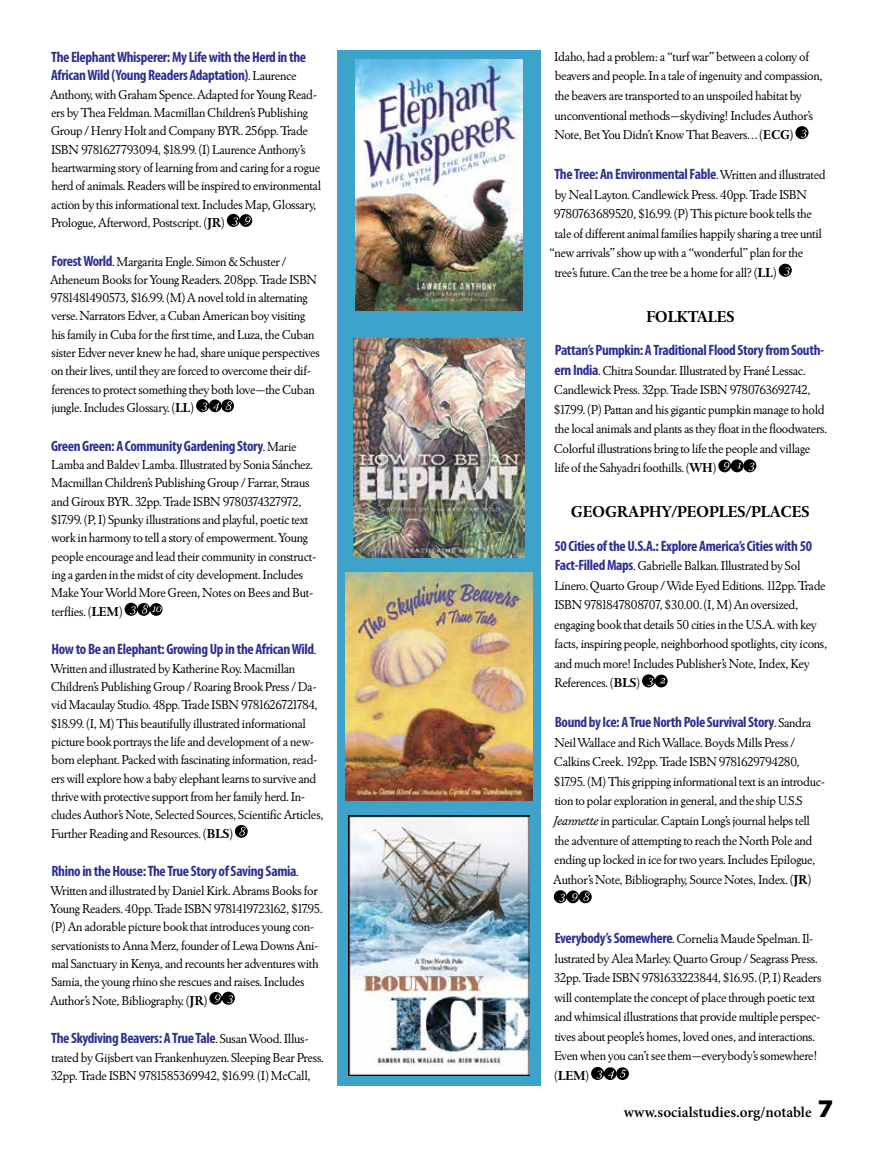
<style>
.page{position:relative;width:878px;height:1161px;background:#fff}
.page>*{position:absolute;margin:0;border:0;box-sizing:border-box;transform-origin:0 0}
.t1{font:700 16.5px "Winchester New ITC";letter-spacing:-.025em;color:#000}
.t2{font:700 condensed 15px/18.3px "Myriad Pro";letter-spacing:-.025em;color:#2e3092}
.t3{font:600 15px "Minion Pro";color:#000}
.t4{font:13.5px/18.3px "Winchester New ITC";letter-spacing:-.025em;color:#000}
.s1{font-family:"Winchester New ITC";font-weight:400;font-stretch:normal;font-size:13.5px;color:#000}
.s2{font-weight:700}
.s3{font-family:"Myriad Pro";font-weight:700;font-stretch:condensed;font-size:15px;color:#2e3092}
.s4{font-style:italic}
.s5{font-family:"Myriad Pro";font-weight:900;font-stretch:semi-expanded;font-size:25.5px}
</style>
<div class="page">
<svg style="left:227px;top:214px;width:13px;height:13px"></svg>
<svg style="left:232px;top:217px;width:6px;height:8px"></svg>
<svg style="left:239px;top:214px;width:13px;height:13px"></svg>
<svg style="left:245px;top:217px;width:5px;height:8px"></svg>
<svg style="left:196px;top:399px;width:13px;height:13px"></svg>
<svg style="left:201px;top:403px;width:6px;height:8px"></svg>
<svg style="left:209px;top:399px;width:12px;height:13px"></svg>
<svg style="left:213px;top:403px;width:6px;height:8px"></svg>
<svg style="left:221px;top:399px;width:13px;height:13px"></svg>
<svg style="left:226px;top:401px;width:6px;height:9px"></svg>
<svg style="left:125px;top:603px;width:13px;height:13px"></svg>
<svg style="left:130px;top:606px;width:6px;height:8px"></svg>
<svg style="left:137px;top:603px;width:13px;height:13px"></svg>
<svg style="left:150px;top:603px;width:12px;height:13px"></svg>
<svg style="left:142px;top:605px;width:20px;height:9px"></svg>
<svg style="left:235px;top:825px;width:13px;height:13px"></svg>
<svg style="left:239px;top:827px;width:6px;height:9px"></svg>
<svg style="left:209px;top:992px;width:13px;height:13px"></svg>
<svg style="left:215px;top:995px;width:5px;height:8px"></svg>
<svg style="left:222px;top:992px;width:13px;height:13px"></svg>
<svg style="left:227px;top:995px;width:6px;height:8px"></svg>
<svg style="left:795px;top:126px;width:13px;height:13px"></svg>
<svg style="left:800px;top:130px;width:6px;height:8px"></svg>
<svg style="left:778px;top:264px;width:13px;height:13px"></svg>
<svg style="left:784px;top:267px;width:5px;height:8px"></svg>
<svg style="left:718px;top:460px;width:13px;height:12px"></svg>
<svg style="left:723px;top:462px;width:6px;height:8px"></svg>
<svg style="left:730px;top:459px;width:13px;height:13px"></svg>
<svg style="left:737px;top:463px;width:4px;height:5px"></svg>
<svg style="left:743px;top:459px;width:13px;height:13px"></svg>
<svg style="left:748px;top:463px;width:6px;height:8px"></svg>
<svg style="left:642px;top:674px;width:13px;height:13px"></svg>
<svg style="left:647px;top:678px;width:6px;height:8px"></svg>
<svg style="left:654px;top:675px;width:13px;height:12px"></svg>
<svg style="left:659px;top:678px;width:6px;height:5px"></svg>
<svg style="left:554px;top:890px;width:13px;height:13px"></svg>
<svg style="left:559px;top:894px;width:6px;height:8px"></svg>
<svg style="left:566px;top:891px;width:13px;height:12px"></svg>
<svg style="left:572px;top:893px;width:5px;height:8px"></svg>
<svg style="left:579px;top:890px;width:12px;height:13px"></svg>
<svg style="left:583px;top:892px;width:6px;height:9px"></svg>
<div style="left:591px;top:1067px;width:13px;height:13px;background:#000;border-radius:50%"></div>
<svg style="left:596px;top:1070px;width:6px;height:9px"></svg>
<svg style="left:603px;top:1067px;width:13px;height:13px"></svg>
<svg style="left:608px;top:1070px;width:6px;height:9px"></svg>
<svg style="left:616px;top:1067px;width:13px;height:13px"></svg>
<svg style="left:620px;top:1069px;width:6px;height:9px"></svg>
<div style="left:337px;top:51px;width:203px;height:1035px;background:#3ea3cb"></div>
<img style="left:355px;top:60px;width:167px;height:251px">
<img style="left:353px;top:339px;width:171px;height:219px">
<img style="left:345px;top:572px;width:188px;height:229px">
<img style="left:348px;top:816px;width:181px;height:259px">
<p class="t2" style="left:51px;top:48px;width:257px">The Elephant Whisperer: My Life with the Herd in the<br>African Wild (Young Readers Adaptation)<span class="s1">. Laurence</span></p>
<p class="t4" style="left:50px;top:85px;width:272px">Anthony, with Graham Spence. Adapted for Young Read&shy;ers by Thea Feldman. Macmillan Children’s Publishing Group / Henry Holt and Company BYR. 256pp. Trade ISBN 9781627793094, $18.99. (I) Laurence Anthony’s heartwarming story of learning from and caring for a rogue herd of animals. Readers will be inspired to environmental action by this informational text. Includes Map, Glossary, Prologue, Afterword, Postscript. (<span class="s2">JR</span>)</p>
<p class="t4" style="left:50px;top:252px;width:271px"><span class="s3">Forest World</span>. Margarita Engle. Simon &amp; Schuster / Atheneum Books for Young Readers. 208pp. Trade ISBN 9781481490573, $16.99. (M) A novel told in alternating verse. Narrators Edver, a Cuban American boy visiting his family in Cuba for the first time, and Luza, the Cuban sister Edver never knew he had, share unique perspectives on their lives, until they are forced to overcome their dif&shy;ferences to protect something they both love—the Cuban jungle. Includes Glossary. (<span class="s2">LL</span>)</p>
<p class="t2" style="left:51px;top:437px;width:247px">Green Green: A Community Gardening Story<span class="s1">. Marie</span></p>
<p class="t4" style="left:51px;top:455px;width:267px">Lamba and Baldev Lamba. Illustrated by Sonia Sánchez.<br>Macmillan Children’s Publishing Group / Farrar, Straus and Giroux BYR. 32pp. Trade ISBN 9780374327972, $17.99. (P, I) Spunky illustrations and playful, poetic text work in harmony to tell a story of empowerment. Young people encourage and lead their community in construct&shy;ing a garden in the midst of city development. Includes Make Your World More Green, Notes on Bees and But&shy;terflies. (<span class="s2">LEM</span>)</p>
<p class="t2" style="left:52px;top:641px;width:266px">How to Be an Elephant: Growing Up in the African Wild<span class="s1">.</span></p>
<p class="t4" style="left:51px;top:659px;width:274px">Written and illustrated by Katherine Roy. Macmillan Children’s Publishing Group / Roaring Brook Press / Da&shy;vid Macaulay Studio. 48pp. Trade ISBN 9781626721784, $18.99. (I, M) This beautifully illustrated informational picture book portrays the life and development of a new&shy;born elephant. Packed with fascinating information, read&shy;ers will explore how a baby elephant learns to survive and thrive with protective support from her family herd. In&shy;cludes Author’s Note, Selected Sources, Scientific Articles, Further Reading and Resources. (<span class="s2">BLS</span>)</p>
<p class="t2" style="left:52px;top:862px;width:248px">Rhino in the House: The True Story of Saving Samia<span class="s1">.</span></p>
<p class="t4" style="left:50px;top:881px;width:274px">Written and illustrated by Daniel Kirk. Abrams Books for Young Readers. 40pp. Trade ISBN 9781419723162, $17.95. (P) An adorable picture book that introduces young con&shy;servationists to Anna Merz, founder of Lewa Downs Ani&shy;mal Sanctuary in Kenya, and recounts her adventures with Samia, the young rhino she rescues and raises. Includes Author’s Note, Bibliography. (<span class="s2">JR</span>)</p>
<p class="t2" style="left:51px;top:1029px;width:259px">The Skydiving Beavers: A True Tale<span class="s1">. Susan Wood. Illus-</span></p>
<p class="t4" style="left:51px;top:1048px;width:274px">trated by Gijsbert van Frankenhuyzen. Sleeping Bear Press.<br>32pp. Trade ISBN 9781585369942, $16.99. (I) McCall,</p>
<p class="t4" style="left:554px;top:46px;width:270px;line-height:19.5px">Idaho, had a problem: a “turf war” between a colony of beavers and people. In a tale of ingenuity and compassion, the beavers are transported to an unspoiled habitat by unconventional methods—skydiving! Includes Author’s Note, Bet You Didn’t Know That Beavers… (<span class="s2">ECG</span>)</p>
<p class="t2" style="left:554px;top:165px;width:273px">The Tree: An Environmental Fable<span class="s1">. Written and illustrated</span></p>
<p class="t4" style="left:554px;top:185px;width:254px">by Neal Layton. Candlewick Press. 40pp. Trade ISBN</p>
<p class="t4" style="left:553px;top:204px;width:260px">9780763689520, $16.99. (P) This picture book tells the</p>
<p class="t4" style="left:554px;top:224px;width:269px">tale of different animal families happily sharing a tree until</p>
<p class="t4" style="left:549px;top:243px;width:255px">“new arrivals” show up with a “wonderful” plan for the</p>
<p class="t4" style="left:554px;top:263px;width:224px">tree’s future. Can the tree be a home for all? (<span class="s2">LL</span>)</p>
<p class="t1" style="left:646px;top:307px;width:90px">FOLKTALES</p>
<p class="t2" style="left:554px;top:341px;width:271px">Pattan’s Pumpkin: A Traditional Flood Story from South-</p>
<p class="t4" style="left:554px;top:360px;width:274px;line-height:19.5px"><span class="s3">ern India</span>. Chitra Soundar. Illustrated by Frané Lessac.<br>Candlewick Press. 32pp. Trade ISBN 9780763692742, $17.99. (P) Pattan and his gigantic pumpkin manage to hold the local animals and plants as they float in the floodwaters.<br>Colorful illustrations bring to life the people and village life of the Sahyadri foothills. (<span class="s2">WH</span>)</p>
<p class="t1" style="left:571px;top:502px;width:240px">GEOGRAPHY/PEOPLES/PLACES</p>
<p class="t2" style="left:554px;top:537px;width:259px">50 Cities of the U.S.A.: Explore America’s Cities with 50</p>
<p class="t4" style="left:554px;top:556px;width:274px;line-height:19.5px"><span class="s3">Fact-Filled Maps</span>. Gabrielle Balkan. Illustrated by Sol Linero. Quarto Group / Wide Eyed Editions. 112pp. Trade ISBN 9781847808707, $30.00. (I, M) An oversized, engaging book that details 50 cities in the U.S.A. with key facts, inspiring people, neighborhood spotlights, city icons, and much more! Includes Publisher’s Note, Index, Key References. (<span class="s2">BLS</span>)</p>
<p class="t2" style="left:554px;top:713px;width:258px">Bound by Ice: A True North Pole Survival Story<span class="s1">. Sandra</span></p>
<p class="t4" style="left:553px;top:732px;width:273px;line-height:19.5px">Neil Wallace and Rich Wallace. Boyds Mills Press / Calkins Creek. 192pp. Trade ISBN 9781629794280, $17.95. (M) This gripping informational text is an introduc&shy;tion to polar exploration in general, and the ship U.S.S <span class="s4">Jeannette</span> in particular. Captain Long’s journal helps tell the adventure of attempting to reach the North Pole and ending up locked in ice for two years. Includes Epilogue, Author’s Note, Bibliography, Source Notes, Index. (<span class="s2">JR</span>)</p>
<p class="t4" style="left:554px;top:929px;width:269px;line-height:19.5px"><span class="s3">Everybody’s Somewhere</span>. Cornelia Maude Spelman. Il&shy;lustrated by Alea Marley. Quarto Group / Seagrass Press.<br>32pp. Trade ISBN 9781633223844, $16.95. (P, I) Readers will contemplate the concept of place through poetic text and whimsical illustrations that provide multiple perspec&shy;tives about people’s homes, loved ones, and interactions.<br>Even when you can’t see them—everybody’s somewhere! (<span class="s2">LEM</span>)</p>
<p class="t3" style="left:624px;top:1102px;width:211px">www.socialstudies.org/notable <span class="s5">7</span></p>
</div>
